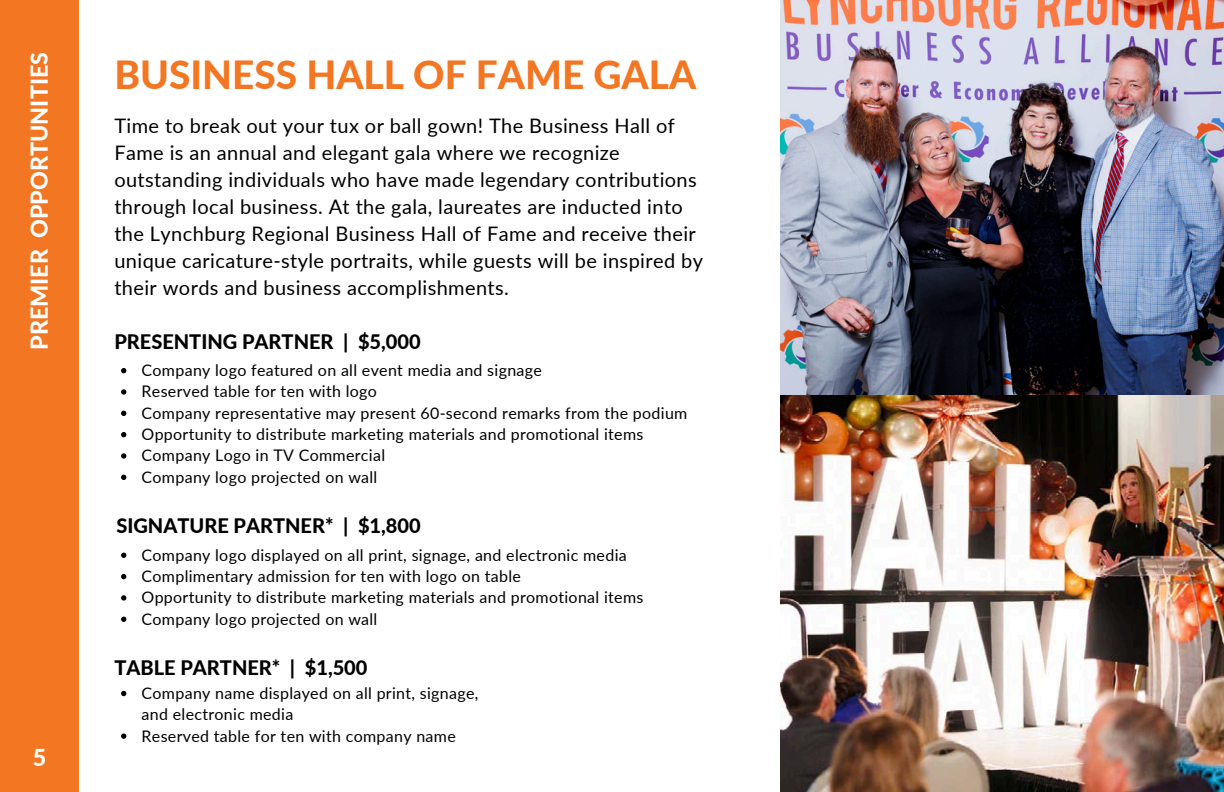
<style>
.page{position:relative;width:1224px;height:792px;background:#fff}
.page>*{position:absolute;margin:0;border:0;box-sizing:border-box;transform-origin:0 0}
.t1{font:800 38.8px "Lato";color:#f37622}
.t2{font:800 23.2px "Lato";color:#fff}
.t3{font:20px/27px "Lato";letter-spacing:.02em;color:#000}
.t4{font:800 20px "Lato";color:#000}
.t5{font:16px/21.4px "Lato";letter-spacing:.02em;color:#000}
</style>
<div class="page">
<div style="left:0;top:0;width:79px;height:792px;background:#f37622"></div>
<img style="left:780px;top:394px;width:444px;height:398px">
<img style="left:780px;top:0;width:444px;height:394px">
<svg style="left:121px;top:368px;width:5px;height:5px"></svg>
<svg style="left:121px;top:389px;width:5px;height:6px"></svg>
<svg style="left:121px;top:411px;width:5px;height:5px"></svg>
<svg style="left:121px;top:432px;width:5px;height:5px"></svg>
<svg style="left:121px;top:453px;width:5px;height:6px"></svg>
<svg style="left:121px;top:475px;width:5px;height:5px"></svg>
<svg style="left:121px;top:553px;width:5px;height:5px"></svg>
<svg style="left:121px;top:574px;width:5px;height:5px"></svg>
<svg style="left:121px;top:595px;width:5px;height:6px"></svg>
<svg style="left:121px;top:617px;width:5px;height:5px"></svg>
<svg style="left:121px;top:691px;width:5px;height:5px"></svg>
<svg style="left:121px;top:734px;width:5px;height:5px"></svg>
<h3 class="t2" style="left:25px;top:350px;width:299px;rotate:-90deg">PREMIER OPPORTUNITIES</h3>
<p class="t2" style="left:33px;top:743px;width:15px">5</p>
<p class="t1" style="left:114px;top:51px;width:583px">BUSINESS HALL OF FAME GALA</p>
<p class="t3" style="left:114px;top:112px;width:590px">Time to break out your tux or ball gown! The Business Hall of Fame is an annual and elegant gala where we recognize outstanding individuals who have made legendary contributions through local business. At the gala, laureates are inducted into the Lynchburg Regional Business Hall of Fame and receive their unique caricature-style portraits, while guests will be inspired by their words and business accomplishments.</p>
<p class="t4" style="left:114px;top:329px;width:308px">PRESENTING PARTNER | $5,000</p>
<p class="t5" style="left:142px;top:359px;width:402px">Company logo featured on all event media and signage</p>
<p class="t5" style="left:142px;top:380px;width:237px">Reserved table for ten with logo</p>
<h3 class="t5" style="left:142px;top:402px;width:547px">Company representative may present 60-second remarks from the podium</h3>
<p class="t5" style="left:142px;top:423px;width:503px">Opportunity to distribute marketing materials and promotional items</p>
<p class="t5" style="left:142px;top:444px;width:245px">Company Logo in TV Commercial</p>
<p class="t5" style="left:142px;top:466px;width:237px">Company logo projected on wall</p>
<p class="t4" style="left:116px;top:513px;width:306px">SIGNATURE PARTNER* | $1,800</p>
<h3 class="t5" style="left:142px;top:544px;width:487px">Company logo displayed on all print, signage, and electronic media</h3>
<p class="t5" style="left:142px;top:565px;width:381px">Complimentary admission for ten with logo on table</p>
<p class="t5" style="left:142px;top:586px;width:503px">Opportunity to distribute marketing materials and promotional items</p>
<p class="t5" style="left:142px;top:608px;width:237px">Company logo projected on wall</p>
<p class="t4" style="left:114px;top:655px;width:255px">TABLE PARTNER* | $1,500</p>
<p class="t5" style="left:142px;top:682px;width:338px">Company name displayed on all print, signage, and electronic media</p>
<p class="t5" style="left:142px;top:725px;width:316px">Reserved table for ten with company name</p>
</div>
